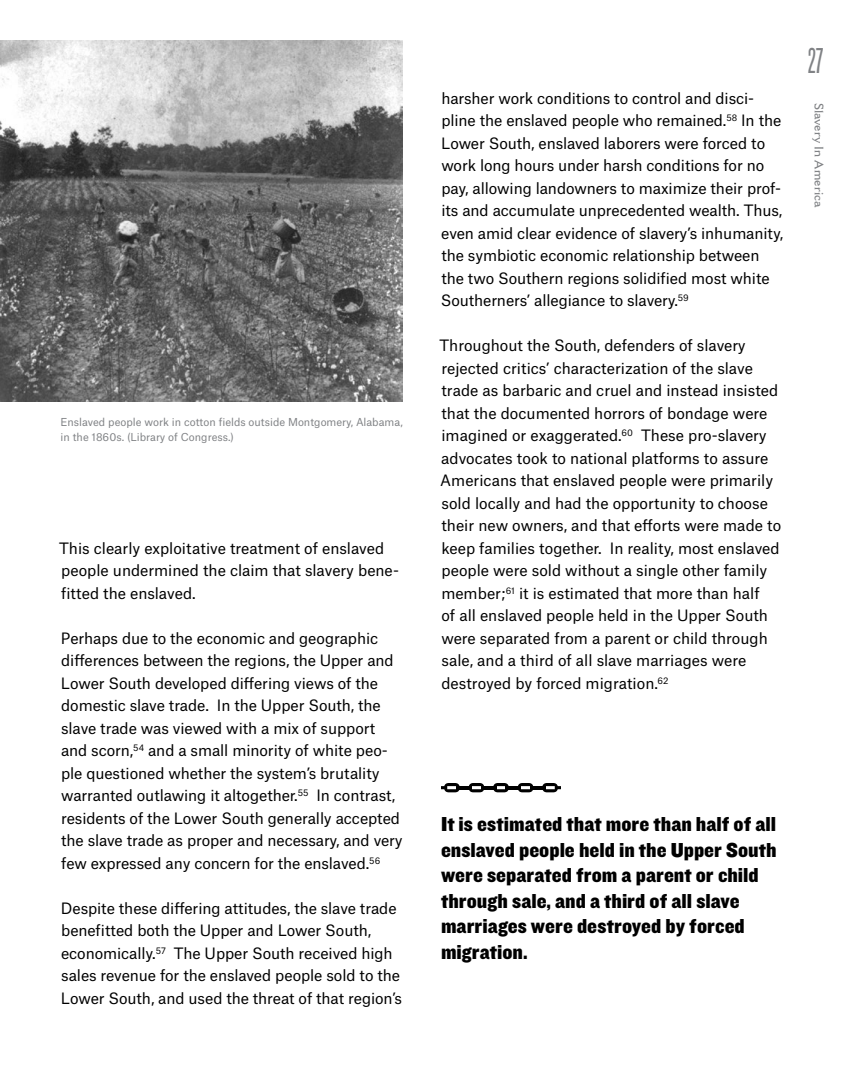
<style>
.page{position:relative;width:864px;height:1080px;background:#fff}
.page>*{position:absolute;margin:0;border:0;box-sizing:border-box;transform-origin:0 0}
.t1{font:37.5px "Knockout HTF26 Junior Flyweight";color:#808285}
.t2{font:21px/25.5px "Knockout HTF71 Full Middlewt";color:#000}
.t3{font:15px/22.5px "Atlas Grotesk";letter-spacing:-.005em;color:#000}
.t4{font:600 12px "Cantoria MT Std";letter-spacing:.005em;color:#808285}
.t5{font:10.5px/15px "Atlas Grotesk";color:#808285}
</style>
<div class="page">
<img style="left:0;top:40px;width:403px;height:362px">
<svg style="left:441px;top:783px;width:120px;height:9px"></svg>
<hr style="left:530px;top:786px;width:15px;height:3px;background:#000">
<p class="t5" style="left:61px;top:413px;width:344px">Enslaved people work in cotton fields outside Montgomery, Alabama, in the 1860s. (Library of Congress.)</p>
<p class="t3" style="left:59px;top:535px;width:341px">This clearly exploitative treatment of enslaved people undermined the claim that slavery bene&shy;fitted the enslaved.</p>
<p class="t3" style="left:61px;top:625px;width:343px">Perhaps due to the economic and geographic differences between the regions, the Upper and Lower South developed differing views of the domestic slave trade. In the Upper South, the slave trade was viewed with a mix of support and scorn,<sup>54</sup> and a small minority of white peo&shy;ple questioned whether the system’s brutality warranted outlawing it altogether.<sup>55</sup> In contrast, residents of the Lower South generally accepted the slave trade as proper and necessary, and very few expressed any concern for the enslaved.<sup>56</sup></p>
<p class="t3" style="left:61px;top:895px;width:343px">Despite these differing attitudes, the slave trade benefitted both the Upper and Lower South, economically.<sup>57</sup> The Upper South received high sales revenue for the enslaved people sold to the Lower South, and used the threat of that region’s</p>
<p class="t3" style="left:441px;top:85px;width:344px">harsher work conditions to control and disci&shy;pline the enslaved people who remained.<sup>58</sup> In the Lower South, enslaved laborers were forced to work long hours under harsh conditions for no pay, allowing landowners to maximize their prof&shy;its and accumulate unprecedented wealth. Thus, even amid clear evidence of slavery’s inhumanity, the symbiotic economic relationship between the two Southern regions solidified most white Southerners’ allegiance to slavery.<sup>59</sup></p>
<p class="t3" style="left:439px;top:332px;width:343px">Throughout the South, defenders of slavery rejected critics’ characterization of the slave trade as barbaric and cruel and instead insisted that the documented horrors of bondage were imagined or exaggerated.<sup>60</sup> These pro-slavery advocates took to national platforms to assure Americans that enslaved people were primarily sold locally and had the opportunity to choose their new owners, and that efforts were made to keep families together. In reality, most enslaved people were sold without a single other family member;<sup>61</sup> it is estimated that more than half<br>of all enslaved people held in the Upper South were separated from a parent or child through sale, and a third of all slave marriages were destroyed by forced migration.<sup>62</sup></p>
<h1 class="t1" style="left:808px;top:43px;width:17px">27</h1>
<p class="t4" style="left:826px;top:103px;width:106px;rotate:90deg">Slavery In America</p>
<h2 class="t2" style="left:441px;top:812px;width:337px">It is estimated that more than half of all enslaved people held in the Upper South were separated from a parent or child through sale, and a third of all slave marriages were destroyed by forced migration.</h2>
</div>
